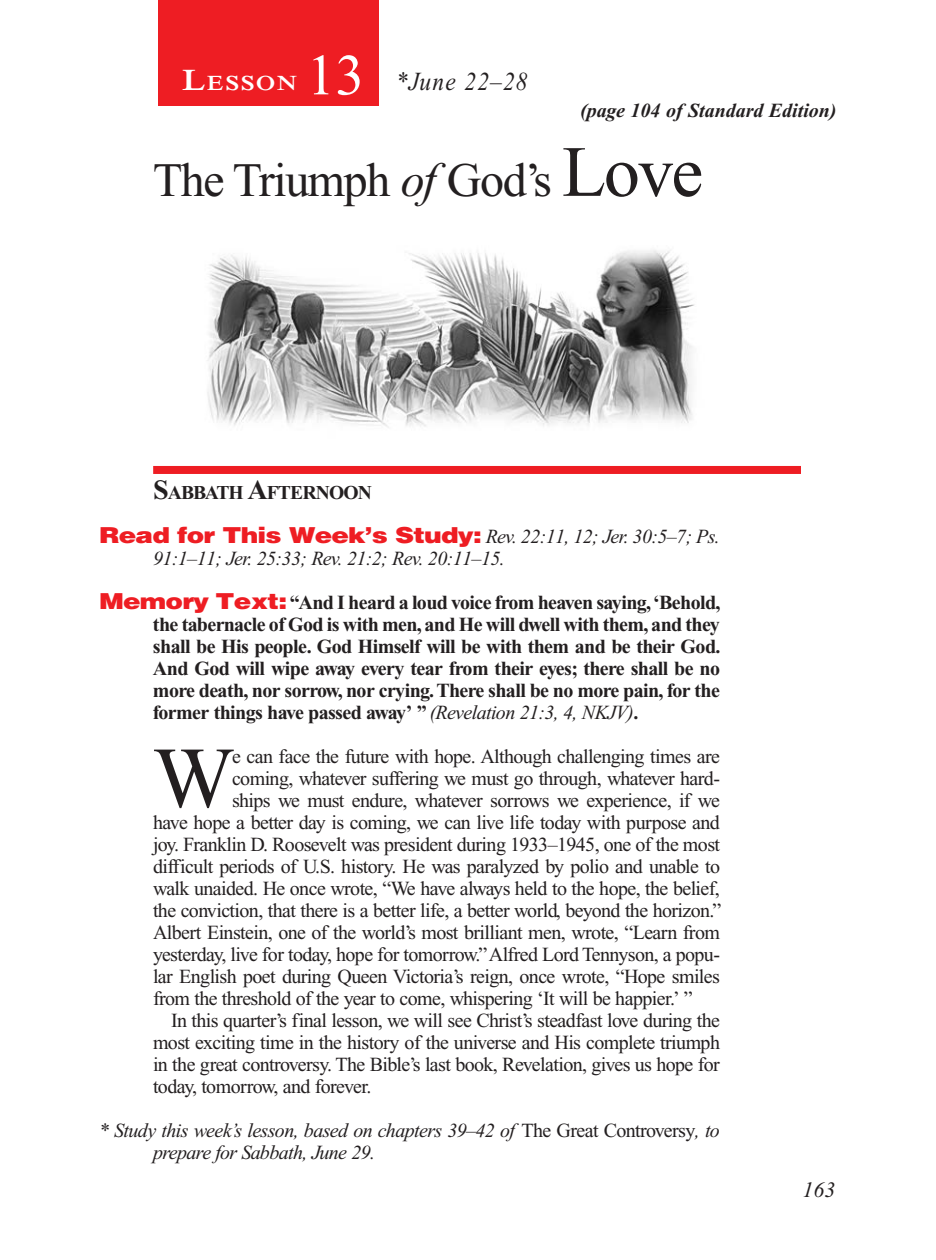
<style>
.page{position:relative;width:936px;height:1260px;background:#fff}
.page>*{position:absolute;margin:0;border:0;box-sizing:border-box;transform-origin:0 0}
.Body_Drop_Cap{font:86.4px "Times New Roman PS Std";color:#231f20}
.Lesson_Number{font:58px "Times New Roman PS Std";color:#fff}
.Lesson_Head_SA{font:48px "Times New Roman PS Std";letter-spacing:-.03em;color:#231f20}
.Lesson_Dates{font:italic 26px "Times New Roman PS Std";letter-spacing:.05em;color:#231f20;scale:.9 1}
.PageNumbers{font:italic 22px "Times New Roman PS Std";color:#231f20}
.Lesson_Start_Head{font:600 21px "Times NRMT Std";letter-spacing:.07em;color:#fff;scale:1.1 1}
.Body_Drop_Cap-2{font:20px "Times New Roman PS Std";letter-spacing:-.03em;color:#231f20}
.Question{font:700 20px/22px "Times New Roman PS Std";letter-spacing:-.03em;color:#231f20;text-align:justify}
.Body{font:20px/22px "Times New Roman PS Std";letter-spacing:-.03em;color:#231f20;text-align:justify}
.Question-2{font:italic 20px/22px "Times New Roman PS Std";letter-spacing:-.03em;color:#231f20}
.Page_from_SE{font:italic 700 20px "Times New Roman PS Std";color:#231f20}
.Sabbath_Afternoon_He{font:700 19.6px "Times New Roman PS Std";letter-spacing:-.045em;color:#231f20}
.s1{font-size:30px}
.s2{font-style:italic}
.s3{font-size:72px}
.s4{font-size:28px}
.s5{font-family:"Helvetica LT Std";font-weight:900;font-style:normal;font-size:22px;color:#ee1d23}
.s6{font-family:"Helvetica LT Std";font-weight:900;font-size:22px;color:#ee1d23}
.s7{font-weight:400;font-style:italic}
.s8{font-style:normal}
</style>
<div class="page">
<div style="left:158px;top:1px;width:221px;height:105px;background:#ee1d23"></div>
<div style="left:153px;top:466px;width:648px;height:8px;background:#ee1d23"></div>
<img style="left:207px;top:250px;width:488px;height:178px">
<p class="Lesson_Number" style="left:306px;top:43px;width:59px">13</p>
<p class="Lesson_Start_Head" style="left:182px;top:71px;width:106px"><span class="s1">L</span>ESSON</p>
<p class="Lesson_Dates" style="left:396px;top:68px;width:148px">*June 22–28</p>
<p class="Page_from_SE" style="left:580px;top:100px;width:258px">(page 104 of Standard Edition)</p>
<p class="Lesson_Head_SA" style="left:153px;top:154px;width:552px">The Triumph <span class="s2">of</span> God’s <span class="s3">Love</span></p>
<p class="Sabbath_Afternoon_He" style="left:153px;top:481px;width:221px"><span class="s4">S</span>ABBATH <span class="s4">A</span>FTERNOON</p>
<p class="Question-2" style="left:153px;top:525px;width:568px;text-indent:-54px"><span class="s5">Read for This Week’s Study:</span> Rev. 22:11, 12; Jer. 30:5–7; Ps.<br>91:1–11; Jer. 25:33; Rev. 21:2; Rev. 20:11–15.</p>
<p class="Question" style="left:153px;top:591px;width:569px;text-indent:-54px"><span class="s6">Memory Text:</span> “And I heard a loud voice from heaven saying, ‘Behold, the tabernacle of God is with men, and He will dwell with them, and they shall be His people. God Himself will be with them and be their God.<br>And God will wipe away every tear from their eyes; there shall be no more death, nor sorrow, nor crying. There shall be no more pain, for the former things have passed away’ ” <span class="s7">(Revelation 21:3, 4, NKJV)</span>.</p>
<p class="Body_Drop_Cap" style="left:153px;top:731px;width:83px">W</p>
<p class="Body_Drop_Cap-2" style="left:232px;top:745px;width:489px">e can face the future with hope. Although challenging times are</p>
<p class="Body_Drop_Cap-2" style="left:232px;top:767px;width:489px">coming, whatever suffering we must go through, whatever hard-</p>
<p class="Body_Drop_Cap-2" style="left:232px;top:789px;width:489px">ships we must endure, whatever sorrows we experience, if we</p>
<p class="Body_Drop_Cap-2" style="left:153px;top:811px;width:569px">have hope a better day is coming, we can live life today with purpose and</p>
<p class="Body_Drop_Cap-2" style="left:153px;top:833px;width:569px">joy. Franklin D. Roosevelt was president during 1933–1945, one of the most</p>
<p class="Body_Drop_Cap-2" style="left:153px;top:855px;width:569px">difficult periods of U.S. history. He was paralyzed by polio and unable to</p>
<p class="Body_Drop_Cap-2" style="left:153px;top:877px;width:568px">walk unaided. He once wrote, “We have always held to the hope, the belief,</p>
<p class="Body_Drop_Cap-2" style="left:153px;top:899px;width:570px">the conviction, that there is a better life, a better world, beyond the horizon.”</p>
<p class="Body_Drop_Cap-2" style="left:153px;top:921px;width:566px">Albert Einstein, one of the world’s most brilliant men, wrote, “Learn from</p>
<p class="Body_Drop_Cap-2" style="left:153px;top:943px;width:568px">yesterday, live for today, hope for tomorrow.” Alfred Lord Tennyson, a popu-</p>
<p class="Body_Drop_Cap-2" style="left:153px;top:965px;width:568px">lar English poet during Queen Victoria’s reign, once wrote, “Hope smiles</p>
<p class="Body_Drop_Cap-2" style="left:153px;top:987px;width:541px">from the threshold of the year to come, whispering ‘It will be happier.’ ”</p>
<p class="Body" style="left:153px;top:1009px;width:569px;text-indent:18px">In this quarter’s final lesson, we will see Christ’s steadfast love during the most exciting time in the history of the universe and His complete triumph in the great controversy. The Bible’s last book, Revelation, gives us hope for today, tomorrow, and forever.</p>
<p class="Question-2" style="left:153px;top:1119px;width:568px;text-indent:-54px">* Study this week’s lesson, based on chapters 39–42 of <span class="s8">The Great Controversy</span>, to prepare for Sabbath, June 29.</p>
<p class="PageNumbers" style="left:802px;top:1178px;width:34px">163</p>
</div>
